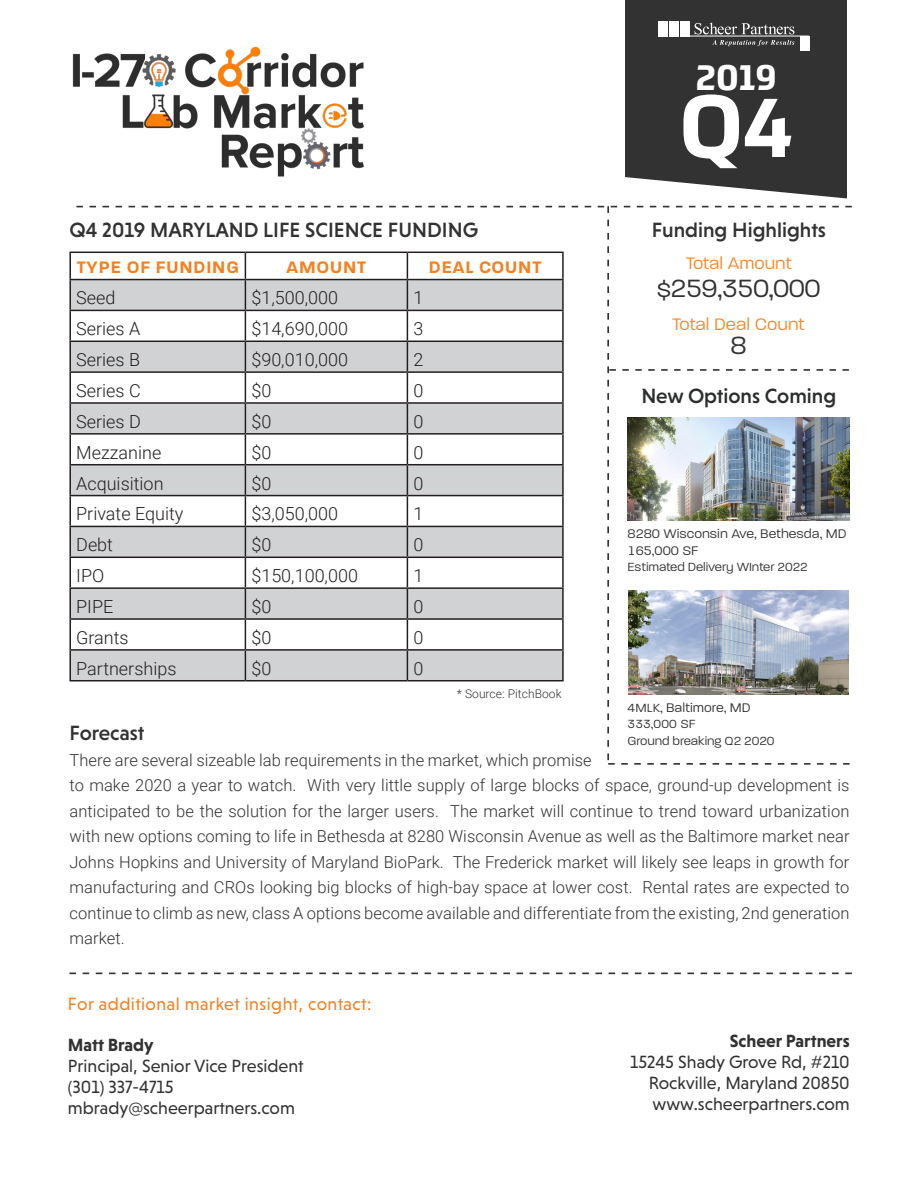
<style>
.page{position:relative;width:918px;height:1188px;background:#fff}
.page>*{position:absolute;margin:0;border:0;box-sizing:border-box;transform-origin:0 0}
.t1{font:700 85.5px "Prometo";color:#fff}
.t2{font:700 36px "Prometo";color:#fff}
.t3{font:27px "Paralucent Text";letter-spacing:-.025em;color:#333233}
.t4{font:500 21px "Niveau Grotesk";color:#333233}
.t5{font:500 21px "Niveau Grotesk";color:#2c2e2e}
.t6{font:300 18px "Roboto";color:#231f20}
.t7{font:18px "Niveau Grotesk";color:#333233}
.t8{font:18px "Niveau Grotesk";letter-spacing:.025em;color:#f58021}
.t9{font:600 18px "Paralucent";letter-spacing:.05em;color:#f58021}
.t10{font:18px "Paralucent Text";color:#f5872a}
.t11{font:700 18px "Niveau Grotesk";color:#333233}
.t12{font:300 16.5px/25.5px "Roboto";letter-spacing:.005em;color:#333233}
.t13{font:13.5px "Paralucent Text";color:#333233}
.t14{font:12.75px "Paralucent Text";letter-spacing:-.01em;color:#333233}
.t15{font:300 12px "Roboto";letter-spacing:.005em;color:#333233}
.s1{font-size:12.75px}
</style>
<div class="page">
<img style="left:72px;top:46px;width:292px;height:131px">
<hr style="left:69px;top:252px;width:176px;height:1px;background:#231f20">
<hr style="left:69px;top:253px;width:2px;height:26px;background:#231f20">
<hr style="left:69px;top:279px;width:176px;height:1px;background:#231f20">
<hr style="left:69px;top:280px;width:2px;height:30px;background:#231f20">
<hr style="left:69px;top:310px;width:176px;height:1px;background:#231f20">
<hr style="left:69px;top:311px;width:2px;height:30px;background:#231f20">
<hr style="left:69px;top:341px;width:176px;height:1px;background:#231f20">
<hr style="left:69px;top:342px;width:2px;height:29px;background:#231f20">
<hr style="left:69px;top:371px;width:176px;height:2px;background:#231f20">
<hr style="left:69px;top:373px;width:2px;height:29px;background:#231f20">
<hr style="left:69px;top:402px;width:176px;height:2px;background:#231f20">
<hr style="left:69px;top:404px;width:2px;height:29px;background:#231f20">
<hr style="left:69px;top:433px;width:176px;height:2px;background:#231f20">
<hr style="left:69px;top:435px;width:2px;height:29px;background:#231f20">
<hr style="left:69px;top:464px;width:176px;height:1px;background:#231f20">
<hr style="left:69px;top:465px;width:2px;height:30px;background:#231f20">
<hr style="left:69px;top:495px;width:176px;height:1px;background:#231f20">
<hr style="left:69px;top:496px;width:2px;height:30px;background:#231f20">
<hr style="left:69px;top:526px;width:176px;height:1px;background:#231f20">
<hr style="left:69px;top:527px;width:2px;height:30px;background:#231f20">
<hr style="left:69px;top:557px;width:176px;height:1px;background:#231f20">
<hr style="left:69px;top:558px;width:2px;height:29px;background:#231f20">
<hr style="left:69px;top:587px;width:176px;height:2px;background:#231f20">
<hr style="left:69px;top:589px;width:2px;height:29px;background:#231f20">
<hr style="left:69px;top:618px;width:176px;height:2px;background:#231f20">
<hr style="left:69px;top:620px;width:2px;height:29px;background:#231f20">
<hr style="left:69px;top:649px;width:176px;height:2px;background:#231f20">
<hr style="left:69px;top:651px;width:2px;height:29px;background:#231f20">
<hr style="left:69px;top:680px;width:176px;height:1px;background:#231f20">
<svg style="left:69px;top:973px;width:783px;height:1px"></svg>
<div style="left:626px;top:0;width:221px;height:206px;background:#333233"></div>
<svg style="left:695px;top:23px;width:99px;height:11px"></svg>
<div style="left:669px;top:21px;width:9px;height:15px;background:#fff"></div>
<div style="left:680px;top:21px;width:9px;height:15px;background:#fff"></div>
<div style="left:658px;top:21px;width:9px;height:15px;background:#fff"></div>
<svg style="left:712px;top:40px;width:82px;height:6px"></svg>
<hr style="left:689px;top:36px;width:120px;height:1px;background:#fff">
<div style="left:800px;top:36px;width:9px;height:15px;background:#fff"></div>
<svg style="left:76px;top:177px;width:776px;height:588px"></svg>
<p class="t4" style="left:69px;top:217px;width:410px">Q4 2019 MARYLAND LIFE SCIENCE FUNDING</p>
<p class="t9" style="left:77px;top:256px;width:164px">TYPE OF FUNDING</p>
<p class="t9" style="left:286px;top:256px;width:81px">AMOUNT</p>
<p class="t9" style="left:429px;top:256px;width:114px">DEAL COUNT</p>
<p class="t6" style="left:76px;top:285px;width:41px">Seed</p>
<p class="t6" style="left:251px;top:285px;width:88px">$1,500,000</p>
<p class="t6" style="left:413px;top:285px;width:11px">1</p>
<p class="t6" style="left:76px;top:316px;width:66px">Series A</p>
<p class="t6" style="left:251px;top:316px;width:98px">$14,690,000</p>
<p class="t6" style="left:413px;top:316px;width:11px">3</p>
<p class="t6" style="left:76px;top:347px;width:65px">Series B</p>
<p class="t6" style="left:251px;top:347px;width:98px">$90,010,000</p>
<p class="t6" style="left:413px;top:347px;width:11px">2</p>
<p class="t6" style="left:76px;top:378px;width:66px">Series C</p>
<p class="t6" style="left:251px;top:378px;width:21px">$0</p>
<p class="t6" style="left:413px;top:378px;width:11px">0</p>
<p class="t6" style="left:76px;top:409px;width:66px">Series D</p>
<p class="t6" style="left:251px;top:409px;width:21px">$0</p>
<p class="t6" style="left:413px;top:409px;width:11px">0</p>
<p class="t6" style="left:76px;top:440px;width:87px">Mezzanine</p>
<p class="t6" style="left:251px;top:440px;width:21px">$0</p>
<p class="t6" style="left:413px;top:440px;width:11px">0</p>
<p class="t6" style="left:76px;top:471px;width:89px">Acquisition</p>
<p class="t6" style="left:251px;top:471px;width:21px">$0</p>
<p class="t6" style="left:413px;top:471px;width:11px">0</p>
<p class="t6" style="left:76px;top:501px;width:109px">Private Equity</p>
<p class="t6" style="left:251px;top:501px;width:88px">$3,050,000</p>
<p class="t6" style="left:413px;top:501px;width:11px">1</p>
<p class="t6" style="left:76px;top:532px;width:38px">Debt</p>
<p class="t6" style="left:251px;top:532px;width:21px">$0</p>
<p class="t6" style="left:413px;top:532px;width:11px">0</p>
<p class="t6" style="left:76px;top:563px;width:30px">IPO</p>
<p class="t6" style="left:251px;top:563px;width:108px">$150,100,000</p>
<p class="t6" style="left:413px;top:563px;width:11px">1</p>
<p class="t6" style="left:76px;top:594px;width:39px">PIPE</p>
<p class="t6" style="left:251px;top:594px;width:21px">$0</p>
<p class="t6" style="left:413px;top:594px;width:11px">0</p>
<p class="t6" style="left:76px;top:625px;width:54px">Grants</p>
<p class="t6" style="left:251px;top:625px;width:21px">$0</p>
<p class="t6" style="left:413px;top:625px;width:11px">0</p>
<p class="t6" style="left:76px;top:656px;width:102px">Partnerships</p>
<p class="t6" style="left:251px;top:656px;width:21px">$0</p>
<p class="t6" style="left:413px;top:656px;width:11px">0</p>
<p class="t15" style="left:457px;top:685px;width:106px">* Source: PitchBook</p>
<p class="t2" style="left:696px;top:54px;width:82px">2019</p>
<p class="t1" style="left:680px;top:73px;width:114px">Q4</p>
<p class="t4" style="left:652px;top:218px;width:176px">Funding Highlights</p>
<p class="t3" style="left:657px;top:272px;width:165px">$259,350,000</p>
<p class="t10" style="left:686px;top:253px;width:108px">Total Amount</p>
<p class="t10" style="left:672px;top:313px;width:134px">Total Deal Count</p>
<p class="t3" style="left:731px;top:329px;width:18px">8</p>
<p class="t5" style="left:641px;top:383px;width:196px">New Options Coming</p>
<p class="t13" style="left:628px;top:526px;width:221px">8280 Wisconsin Ave, Bethesda, MD</p>
<p class="t13" style="left:628px;top:542px;width:72px">165,000 SF</p>
<p class="t14" style="left:628px;top:560px;width:182px">Estimated Delivery WInter 2022</p>
<p class="t13" style="left:628px;top:700px;width:125px"><span class="s1">4MLK</span>, Baltimore, MD</p>
<p class="t14" style="left:628px;top:717px;width:70px">333,000 SF</p>
<p class="t14" style="left:628px;top:733px;width:148px">Ground breaking Q2 2020</p>
<p class="t4" style="left:69px;top:721px;width:77px">Forecast</p>
<p class="t12" style="left:69px;top:746px;width:782px">There are several sizeable lab requirements in the market, which promise<br>to make 2020 a year to watch. With very little supply of large blocks of space, ground-up development is anticipated to be the solution for the larger users. The market will continue to trend toward urbanization with new options coming to life in Bethesda at 8280 Wisconsin Avenue as well as the Baltimore market near Johns Hopkins and University of Maryland BioPark. The Frederick market will likely see leaps in growth for manufacturing and CROs looking big blocks of high-bay space at lower cost. Rental rates are expected to continue to climb as new, class A options become available and differentiate from the existing, 2nd generation market.</p>
<p class="t8" style="left:68px;top:994px;width:305px">For additional market insight, contact:</p>
<p class="t11" style="left:68px;top:1034px;width:87px">Matt Brady</p>
<p class="t7" style="left:68px;top:1056px;width:237px">Principal, Senior Vice President</p>
<p class="t7" style="left:68px;top:1077px;width:107px">(301) 337-4715</p>
<p class="t7" style="left:68px;top:1098px;width:228px">mbrady@scheerpartners.com</p>
<p class="t11" style="left:730px;top:1031px;width:122px">Scheer Partners</p>
<p class="t7" style="left:630px;top:1052px;width:221px">15245 Shady Grove Rd, #210</p>
<p class="t7" style="left:649px;top:1073px;width:203px">Rockville, Maryland 20850</p>
<p class="t7" style="left:652px;top:1094px;width:199px">www.scheerpartners.com</p>
</div>
